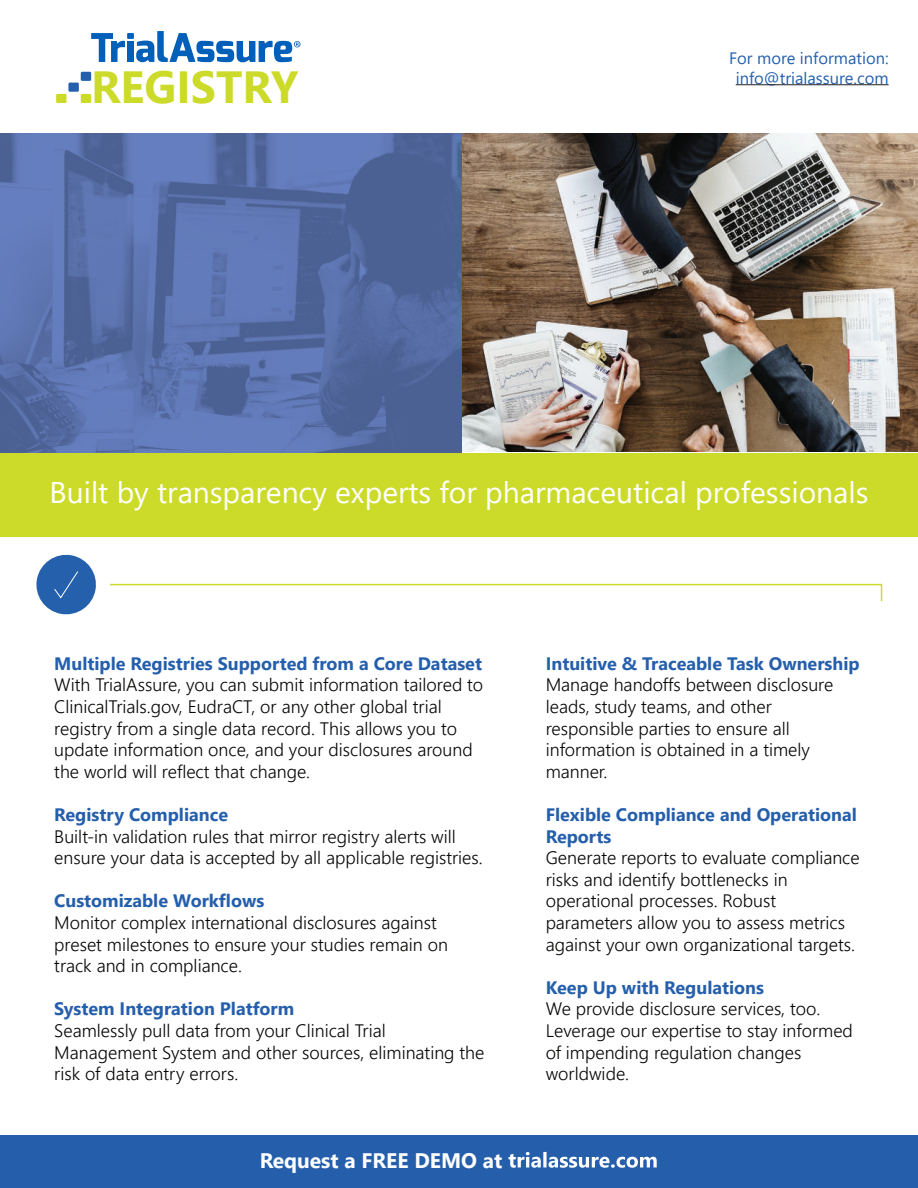
<style>
.page{position:relative;width:918px;height:1188px;background:#fff}
.page>*{position:absolute;margin:0;border:0;box-sizing:border-box;transform-origin:0 0}
.t1{font:700 45px "Segoe UI";color:#ccdb29}
.t2{font:30px "Segoe UI";color:#fff}
.t3{font:700 21px "Segoe UI";color:#fff}
.t4{font:300 18px/21.6px "Segoe UI";color:#050504}
.t5{font:700 18px/21.6px "Segoe UI";color:#255fac}
.t6{font:16.5px/19.8px "Segoe UI";color:#2560ad;text-align:center}
</style>
<div class="page">
<div style="left:0;top:1135px;width:918px;height:53px;background:#255fac"></div>
<svg style="left:36px;top:554px;width:60px;height:61px"></svg>
<svg style="left:110px;top:583px;width:773px;height:18px"></svg>
<img style="left:461px;top:133px;width:457px;height:320px">
<div style="left:127px;top:33px;width:7px;height:6px;background:#005fb9"></div>
<div style="left:127px;top:41px;width:7px;height:21px;background:#005fb9"></div>
<svg style="left:91px;top:33px;width:34px;height:29px"></svg>
<svg style="left:136px;top:31px;width:164px;height:31px"></svg>
<div style="left:68px;top:83px;width:11px;height:9px;background:#245fad"></div>
<div style="left:81px;top:72px;width:10px;height:9px;background:#245fad"></div>
<div style="left:56px;top:94px;width:11px;height:9px;background:#ccdb29"></div>
<div style="left:81px;top:94px;width:10px;height:9px;background:#ccdb29"></div>
<div style="left:0;top:453px;width:918px;height:84px;background:#ccdb29"></div>
<hr style="left:736px;top:84px;width:153px;height:1px;background:#231f20">
<svg style="left:509px;top:1152px;width:148px;height:16px"></svg>
<img style="left:0;top:133px;width:461px;height:320px">
<h1 class="t1" style="left:91px;top:45px;width:209px">REGISTRY</h1>
<p class="t6" style="left:729px;top:47px;width:161px">For more information: info@trialassure.com</p>
<h2 class="t2" style="left:50px;top:464px;width:820px">Built by transparency experts for pharmaceutical professionals</h2>
<p class="t5" style="left:54px;top:651px;width:429px">Multiple Registries Supported from a Core Dataset</p>
<p class="t4" style="left:54px;top:673px;width:430px">With TrialAssure, you can submit information tailored to ClinicalTrials.gov, EudraCT, or any other global trial registry from a single data record. This allows you to update information once, and your disclosures around the world will reflect that change.</p>
<p class="t5" style="left:54px;top:802px;width:175px">Registry Compliance</p>
<p class="t4" style="left:54px;top:824px;width:430px">Built-in validation rules that mirror registry alerts will ensure your data is accepted by all applicable registries.</p>
<p class="t5" style="left:54px;top:889px;width:212px">Customizable Workflows</p>
<p class="t4" style="left:54px;top:910px;width:395px">Monitor complex international disclosures against preset milestones to ensure your studies remain on track and in compliance.</p>
<p class="t5" style="left:54px;top:997px;width:242px">System Integration Platform</p>
<p class="t4" style="left:54px;top:1018px;width:432px">Seamlessly pull data from your Clinical Trial<br>Management System and other sources, eliminating the risk of data entry errors.</p>
<p class="t3" style="left:260px;top:1140px;width:244px">Request a FREE DEMO at</p>
<p class="t5" style="left:546px;top:651px;width:315px">Intuitive &amp; Traceable Task Ownership</p>
<p class="t4" style="left:546px;top:673px;width:289px">Manage handoffs between disclosure leads, study teams, and other responsible parties to ensure all information is obtained in a timely manner.</p>
<p class="t5" style="left:546px;top:802px;width:313px">Flexible Compliance and Operational<br>Reports</p>
<p class="t4" style="left:546px;top:845px;width:315px">Generate reports to evaluate compliance risks and identify bottlenecks in operational processes. Robust parameters allow you to assess metrics against your own organizational targets.</p>
<p class="t5" style="left:546px;top:975px;width:220px">Keep Up with Regulations</p>
<p class="t4" style="left:546px;top:997px;width:309px">We provide disclosure services, too.<br>Leverage our expertise to stay informed of impending regulation changes worldwide.</p>
</div>
